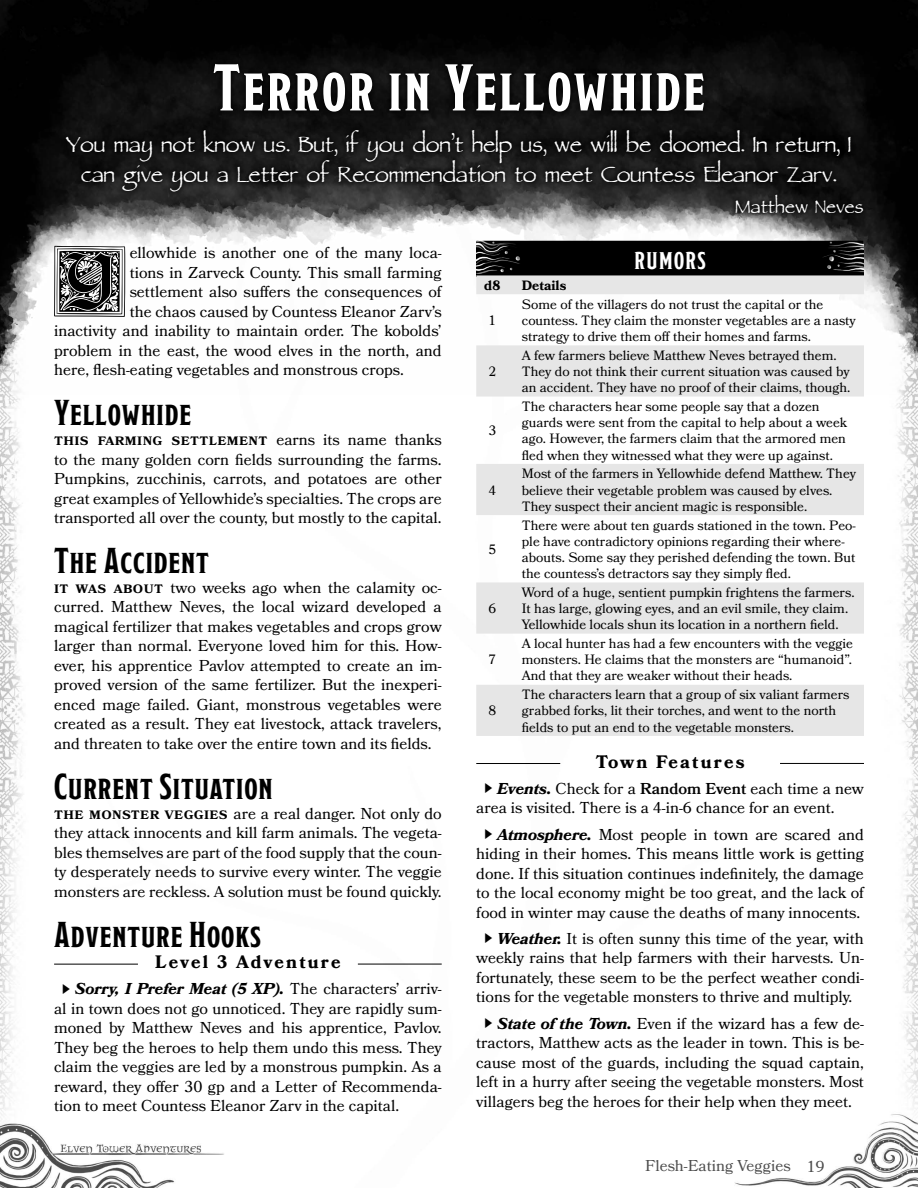
<style>
.page{position:relative;width:918px;height:1188px;background:#fff}
.page>*{position:absolute;margin:0;border:0;box-sizing:border-box;transform-origin:0 0}
.Drops_Caps{font:88.8px "Neugotische Initialen";color:#000}
.Chapter_Header_-_for{font:700 66px "Modesto Condensed";letter-spacing:.04em;color:#fff}
.Epigraph{font:36px/30px "Parchment MF";color:#fff;text-align:center}
.Heading_1{font:36px "Modesto Condensed";letter-spacing:.025em;color:#000}
.Epigraph_Author{font:30px "Parchment MF";color:#fff}
.Random_Encounters_Ta{font:700 24px "Modesto Condensed";letter-spacing:.06em;color:#fff}
.Encounter_Level{font:700 18px "Bookmania";letter-spacing:.12em;color:#000}
.Small_Caps_-_after_H{font:600 16.5px "Bookmania";letter-spacing:.025em;color:#000}
.Small_Caps_-_after_H-2{font:15.75px/19.5px "Bookmania";color:#000;text-align:justify}
.Drops_Caps-2{font:15.75px "Bookmania";color:#000}
.Lines{font:13.5px/16.2px "Bookmania";color:#000}
.Numbers{font:13.5px "Bookmania";color:#000}
.Lines-2{font:700 13.5px "Bookmania";color:#000}
.Numbers-2{font:700 13.5px "Bookmania";color:#000}
.s1{font-weight:400;font-size:15.75px}
.s2{font-weight:600;font-size:16.5px}
.s3{font-family:"Hira Kaku Pro W3";font-size:10.5px}
.s4{font-weight:700;font-style:italic}
.s5{font-weight:600}
</style>
<div class="page">
<img style="left:0;top:395px;width:918px;height:793px">
<img style="left:0;top:0;width:918px;height:395px">
<div style="left:60px;top:124px;width:809px;height:95px;background:#000;opacity:.75"></div>
<div style="left:208px;top:58px;width:502px;height:59px;background:#0a0a0a"></div>
<hr style="left:358px;top:964px;width:84px;height:1px;background:#000">
<hr style="left:54px;top:964px;width:84px;height:1px;background:#000">
<div style="left:476px;top:244px;width:388px;height:33px;background:#000"></div>
<hr style="left:780px;top:763px;width:84px;height:1px;background:#000">
<hr style="left:476px;top:763px;width:84px;height:1px;background:#000">
<svg style="left:476px;top:275px;width:388px;height:461px"></svg>
<img style="left:476px;top:241px;width:388px;height:33px">
<p class="Chapter_Header_-_for" style="left:213px;top:55px;width:493px">Terror in Yellowhide</p>
<p class="Epigraph" style="left:66px;top:132px;width:787px">You may not know us. But, if you don’t help us, we will be doomed. In return, I can give you a Letter of Recommendation to meet Countess Eleanor Zarv.</p>
<p class="Epigraph_Author" style="left:736px;top:194px;width:130px">Matthew Neves</p>
<p class="Drops_Caps" style="left:50px;top:234px;width:81px">Y</p>
<p class="Drops_Caps-2" style="left:130px;top:244px;width:314px">ellowhide is another one of the many loca-</p>
<p class="Drops_Caps-2" style="left:130px;top:263px;width:314px">tions in Zarveck County. This small farming</p>
<p class="Drops_Caps-2" style="left:130px;top:283px;width:314px">settlement also suffers the consequences of</p>
<p class="Drops_Caps-2" style="left:130px;top:302px;width:314px">the chaos caused by Countess Eleanor Zarv’s</p>
<p class="Drops_Caps-2" style="left:54px;top:322px;width:389px">inactivity and inability to maintain order. The kobolds’</p>
<p class="Drops_Caps-2" style="left:54px;top:341px;width:389px">problem in the east, the wood elves in the north, and</p>
<p class="Drops_Caps-2" style="left:54px;top:361px;width:351px">here, flesh-eating vegetables and monstrous crops.</p>
<p class="Heading_1" style="left:54px;top:395px;width:138px">Yellowhide</p>
<p class="Small_Caps_-_after_H" style="left:54px;top:430px;width:389px">This farming settlement <span class="s1">earns its name thanks</span></p>
<p class="Small_Caps_-_after_H-2" style="left:54px;top:449px;width:389px">to the many golden corn fields surrounding the farms.<br>Pumpkins, zucchinis, carrots, and potatoes are other great examples of Yellowhide’s specialties. The crops are transported all over the county, but mostly to the capital.</p>
<p class="Heading_1" style="left:54px;top:543px;width:156px">The Accident</p>
<p class="Small_Caps_-_after_H-2" style="left:54px;top:578px;width:389px"><span class="s2">It was about</span> two weeks ago when the calamity oc&shy;curred. Matthew Neves, the local wizard developed a magical fertilizer that makes vegetables and crops grow larger than normal. Everyone loved him for this. How&shy;ever, his apprentice Pavlov attempted to create an im&shy;proved version of the same fertilizer. But the inexperi&shy;enced mage failed. Giant, monstrous vegetables were created as a result. They eat livestock, attack travelers, and threaten to take over the entire town and its fields.</p>
<p class="Heading_1" style="left:54px;top:768px;width:220px">Current Situation</p>
<p class="Small_Caps_-_after_H-2" style="left:54px;top:803px;width:389px"><span class="s2">The monster veggies</span> are a real danger. Not only do they attack innocents and kill farm animals. The vegeta&shy;bles themselves are part of the food supply that the coun&shy;ty desperately needs to survive every winter. The veggie monsters are reckless. A solution must be found quickly.</p>
<p class="Heading_1" style="left:54px;top:916px;width:208px">Adventure Hooks</p>
<p class="Encounter_Level" style="left:155px;top:951px;width:187px">Level 3 Adventure</p>
<p class="Small_Caps_-_after_H-2" style="left:54px;top:979px;width:389px;text-indent:7px"><span class="s3">▶</span> <span class="s4">Sorry, I Prefer Meat (5 XP).</span> The characters’ arriv&shy;al in town does not go unnoticed. They are rapidly sum&shy;moned by Matthew Neves and his apprentice, Pavlov.<br>They beg the heroes to help them undo this mess. They claim the veggies are led by a monstrous pumpkin. As a reward, they offer 30 gp and a Letter of Recommenda&shy;tion to meet Countess Eleanor Zarv in the capital.</p>
<p class="Random_Encounters_Ta" style="left:634px;top:249px;width:73px">RUMORS</p>
<p class="Numbers-2" style="left:484px;top:277px;width:17px">d8</p>
<p class="Lines-2" style="left:522px;top:277px;width:46px">Details</p>
<p class="Numbers" style="left:488px;top:312px;width:9px">1</p>
<p class="Lines" style="left:522px;top:296px;width:335px">Some of the villagers do not trust the capital or the countess. They claim the monster vegetables are a nasty strategy to drive them off their homes and farms.</p>
<p class="Numbers" style="left:488px;top:363px;width:9px">2</p>
<p class="Numbers" style="left:488px;top:423px;width:9px">3</p>
<p class="Numbers" style="left:488px;top:482px;width:9px">4</p>
<p class="Numbers" style="left:488px;top:541px;width:9px">5</p>
<p class="Numbers" style="left:488px;top:601px;width:9px">6</p>
<p class="Numbers" style="left:488px;top:652px;width:9px">7</p>
<p class="Lines" style="left:522px;top:347px;width:330px">A few farmers believe Matthew Neves betrayed them.<br>They do not think their current situation was caused by an accident. They have no proof of their claims, though.</p>
<p class="Lines" style="left:522px;top:398px;width:327px">The characters hear some people say that a dozen guards were sent from the capital to help about a week ago. However, the farmers claim that the armored men fled when they witnessed what they were up against.</p>
<p class="Lines" style="left:522px;top:466px;width:336px">Most of the farmers in Yellowhide defend Matthew. They believe their vegetable problem was caused by elves.<br>They suspect their ancient magic is responsible.</p>
<p class="Lines" style="left:522px;top:517px;width:336px">There were about ten guards stationed in the town. Peo&shy;ple have contradictory opinions regarding their where&shy;abouts. Some say they perished defending the town. But the countess’s detractors say they simply fled.</p>
<p class="Lines" style="left:522px;top:584px;width:334px">Word of a huge, sentient pumpkin frightens the farmers.<br>It has large, glowing eyes, and an evil smile, they claim.<br>Yellowhide locals shun its location in a northern field.</p>
<p class="Lines" style="left:522px;top:635px;width:333px;text-align:justify">A local hunter has had a few encounters with the veggie monsters. He claims that the monsters are “humanoid”.<br>And that they are weaker without their heads.</p>
<p class="Lines" style="left:522px;top:686px;width:329px">The characters learn that a group of six valiant farmers grabbed forks, lit their torches, and went to the north fields to put an end to the vegetable monsters.</p>
<p class="Encounter_Level" style="left:596px;top:751px;width:150px">Town Features</p>
<p class="Small_Caps_-_after_H-2" style="left:476px;top:779px;width:389px;text-indent:7px"><span class="s3">▶</span> <span class="s4">Events.</span> Check for a <span class="s5">Random Event</span> each time a new area is visited. There is a 4-in-6 chance for an event.</p>
<p class="Small_Caps_-_after_H-2" style="left:476px;top:824px;width:389px;text-align:center"><span class="s3">▶</span> <span class="s4">Atmosphere.</span> Most people in town are scared and hiding in their homes. This means little work is getting done. If this situation continues indefinitely, the damage to the local economy might be too great, and the lack of food in winter may cause the deaths of many innocents.</p>
<p class="Small_Caps_-_after_H-2" style="left:476px;top:929px;width:389px;text-indent:7px"><span class="s3">▶</span> <span class="s4">Weather.</span> It is often sunny this time of the year, with weekly rains that help farmers with their harvests. Un&shy;fortunately, these seem to be the perfect weather condi&shy;tions for the vegetable monsters to thrive and multiply.</p>
<p class="Small_Caps_-_after_H-2" style="left:476px;top:1013px;width:389px;text-indent:7px"><span class="s3">▶</span> <span class="s4">State of the Town.</span> Even if the wizard has a few de&shy;tractors, Matthew acts as the leader in town. This is be&shy;cause most of the guards, including the squad captain, left in a hurry after seeing the vegetable monsters. Most villagers beg the heroes for their help when they meet.</p>
<p class="Numbers" style="left:488px;top:703px;width:9px">8</p>
<p class="Small_Caps_-_after_H-2" style="left:645px;top:1156px;width:181px">Flesh-Eating Veggies 19</p>
</div>
